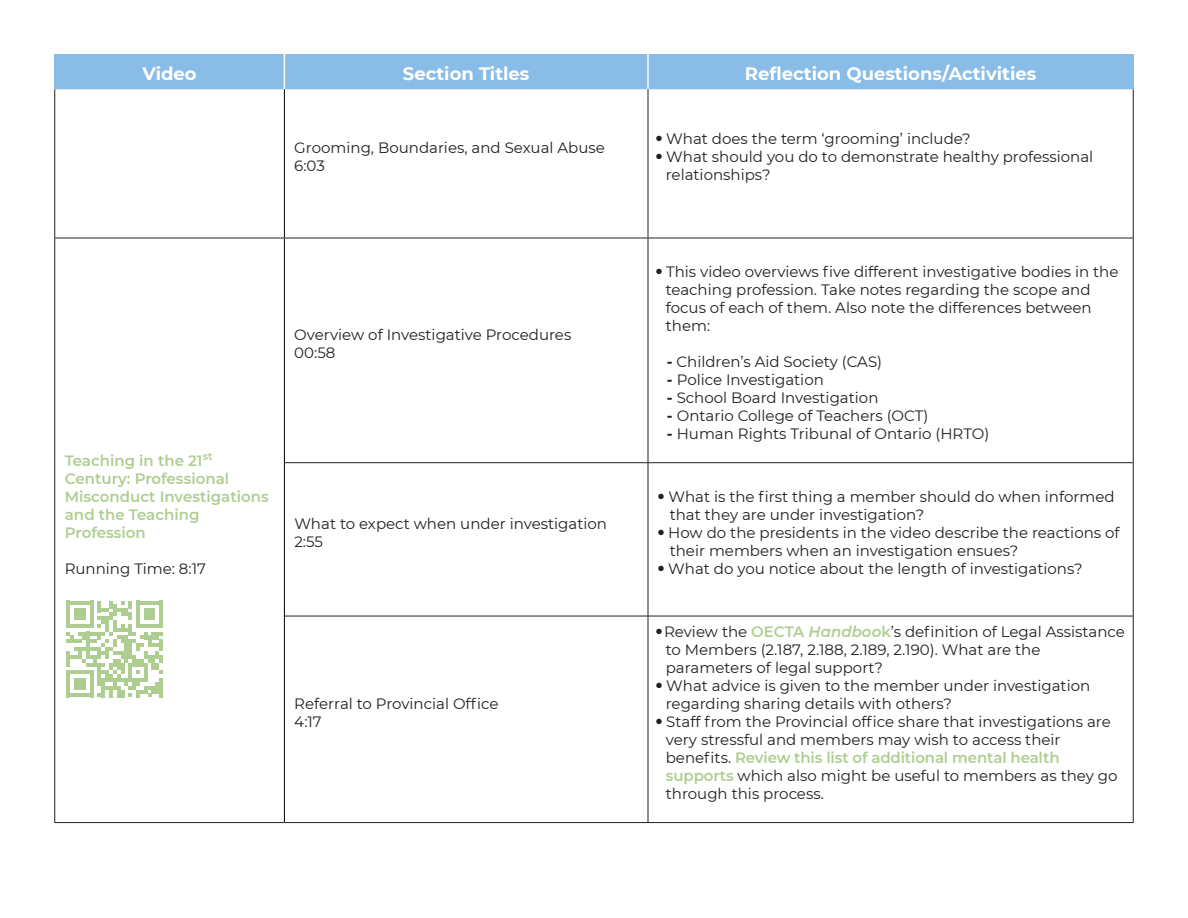
<style>
.page{position:relative;width:1188px;height:918px;background:#fff}
.page>*{position:absolute;margin:0;border:0;box-sizing:border-box;transform-origin:0 0}
.t1{font:700 18px "Montserrat";color:#fff}
.t2{font:15px/18px "Montserrat";color:#231f20}
.t3{font:600 15px/18px "Montserrat";color:#aece91}
.s1{font-weight:700}
.s2{font-weight:600;color:#aece91}
.s3{font-weight:600;font-style:italic;color:#aece91}
</style>
<div class="page">
<div style="left:56px;top:54px;width:1076px;height:35px;background:#89bce6"></div>
<hr style="left:284px;top:54px;width:1px;height:35px;background:#fff">
<hr style="left:647px;top:54px;width:2px;height:35px;background:#fff">
<hr style="left:648px;top:89px;width:1px;height:149px;background:#231f20">
<hr style="left:648px;top:238px;width:1px;height:225px;background:#231f20">
<hr style="left:648px;top:463px;width:1px;height:153px;background:#231f20">
<hr style="left:648px;top:616px;width:1px;height:206px;background:#231f20">
<hr style="left:285px;top:462px;width:363px;height:1px;background:#231f20">
<hr style="left:648px;top:462px;width:485px;height:1px;background:#231f20">
<hr style="left:285px;top:616px;width:363px;height:1px;background:#231f20">
<hr style="left:648px;top:616px;width:485px;height:1px;background:#231f20">
<hr style="left:284px;top:89px;width:1px;height:149px;background:#000">
<hr style="left:284px;top:238px;width:1px;height:225px;background:#000">
<hr style="left:284px;top:463px;width:1px;height:153px;background:#000">
<hr style="left:284px;top:616px;width:1px;height:206px;background:#000">
<hr style="left:54px;top:89px;width:1px;height:149px;background:#231f20">
<hr style="left:1133px;top:89px;width:1px;height:149px;background:#231f20">
<hr style="left:54px;top:238px;width:1px;height:225px;background:#231f20">
<hr style="left:1133px;top:238px;width:1px;height:225px;background:#231f20">
<hr style="left:54px;top:463px;width:1px;height:153px;background:#231f20">
<hr style="left:1133px;top:463px;width:1px;height:153px;background:#231f20">
<hr style="left:54px;top:616px;width:1px;height:206px;background:#231f20">
<hr style="left:1133px;top:616px;width:1px;height:206px;background:#231f20">
<hr style="left:54px;top:822px;width:230px;height:1px;background:#231f20">
<hr style="left:284px;top:822px;width:364px;height:1px;background:#231f20">
<hr style="left:648px;top:822px;width:486px;height:1px;background:#231f20">
<hr style="left:54px;top:238px;width:230px;height:1px;background:#231f20">
<hr style="left:284px;top:238px;width:364px;height:1px;background:#231f20">
<hr style="left:648px;top:238px;width:486px;height:1px;background:#231f20">
<hr style="left:54px;top:54px;width:2px;height:35px;background:#89bce6">
<hr style="left:1132px;top:54px;width:2px;height:35px;background:#89bce6">
<svg style="left:66px;top:601px;width:97px;height:96px"></svg>
<p class="t1" style="left:142px;top:61px;width:56px">Video</p>
<p class="t1" style="left:403px;top:61px;width:128px">Section Titles</p>
<p class="t1" style="left:745px;top:61px;width:293px">Reflection Questions/Activities</p>
<p class="t2" style="left:294px;top:138px;width:312px">Grooming, Boundaries, and Sexual Abuse<br>6:03</p>
<p class="t2" style="left:294px;top:325px;width:279px">Overview of Investigative Procedures<br>00:58</p>
<p class="t3" style="left:65px;top:451px;width:206px">Teaching in the 21<sup>st<br></sup>Century: Professional<br>Misconduct Investigations and the Teaching<br>Profession</p>
<p class="t2" style="left:65px;top:559px;width:143px">Running Time: 8:17</p>
<p class="t2" style="left:294px;top:514px;width:314px">What to expect when under investigation<br>2:55</p>
<p class="t2" style="left:294px;top:694px;width:206px">Referral to Provincial Office<br>4:17</p>
<p class="t2" style="left:656px;top:129px;width:316px">● What does the term ‘grooming’ include?</p>
<p class="t2" style="left:666px;top:147px;width:429px;text-indent:-10px">● What should you do to demonstrate healthy professional relationships?</p>
<p class="t2" style="left:666px;top:262px;width:454px;text-indent:-10px">● This video overviews five different investigative bodies in the teaching profession. Take notes regarding the scope and focus of each of them. Also note the differences between them:</p>
<p class="t2" style="left:667px;top:352px;width:217px"><span class="s1">-</span> Children’s Aid Society (CAS)</p>
<p class="t2" style="left:667px;top:370px;width:159px"><span class="s1">-</span> Police Investigation</p>
<p class="t2" style="left:667px;top:388px;width:213px"><span class="s1">-</span> School Board Investigation</p>
<p class="t2" style="left:667px;top:406px;width:263px"><span class="s1">-</span> Ontario College of Teachers (OCT)</p>
<p class="t2" style="left:667px;top:424px;width:324px"><span class="s1">-</span> Human Rights Tribunal of Ontario (HRTO)</p>
<p class="t2" style="left:670px;top:487px;width:446px;text-indent:-11px">● What is the first thing a member should do when informed that they are under investigation?</p>
<p class="t2" style="left:670px;top:523px;width:451px;text-indent:-12px">● How do the presidents in the video describe the reactions of their members when an investigation ensues?</p>
<p class="t2" style="left:658px;top:559px;width:426px">● What do you notice about the length of investigations?</p>
<p class="t2" style="left:666px;top:622px;width:461px;text-indent:-10px">● Review the <span class="s2">OECTA</span> <span class="s3">Handboo</span><span class="s2">k</span>’s definition of Legal Assistance to Members (2.187, 2.188, 2.189, 2.190). What are the parameters of legal support?</p>
<p class="t2" style="left:666px;top:676px;width:426px;text-indent:-10px">● What advice is given to the member under investigation regarding sharing details with others?</p>
<p class="t2" style="left:666px;top:712px;width:453px;text-indent:-10px">● Staff from the Provincial office share that investigations are very stressful and members may wish to access their benefits. <span class="s2">Review this list of additional mental health supports</span> which also might be useful to members as they go through this process.</p>
</div>
